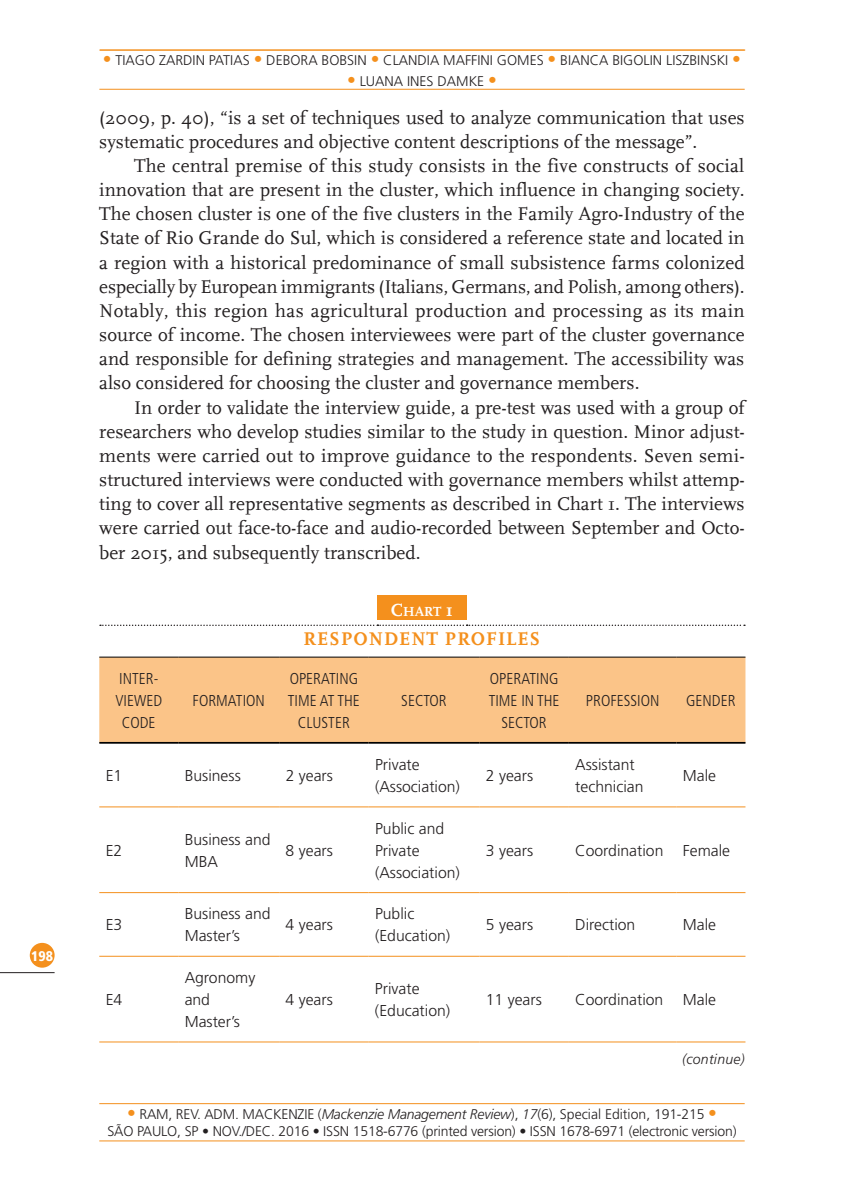
<style>
.page{position:relative;width:844px;height:1191px;background:#fff}
.page>*{position:absolute;margin:0;border:0;box-sizing:border-box;transform-origin:0 0}
.t1{font:19.25px/24.2px "FF Scala Definitiver";color:#231f20;text-align:justify}
.t2{font:700 19.25px "FF Scala Definitiver";letter-spacing:.05em;color:#f4901d}
.t3{font:300 15.75px/22.1px "Frutiger LT Std";color:#231f20}
.t4{font:300 condensed 15.75px/22.1px "Frutiger LT Std";color:#231f20;text-align:center}
.t5{font:300 14px/16.8px "Frutiger LT Std";color:#231f20;text-align:center}
.t6{font:italic 300 14px "Frutiger LT Std";letter-spacing:.02em;color:#231f20}
.t7{font:900 condensed 14px "Frutiger LT Std";color:#fff}
.t8{font:700 13.83px "FF Scala Definitiver";color:#fff}
.s1{font-size:17.5px;color:#f4901d}
.s2{font-size:18.38px}
.s3{font-style:italic}
</style>
<div class="page">
<div style="left:30px;top:943px;width:25px;height:24px;background:#f4901d;border-radius:50%"></div>
<hr style="left:0;top:972px;width:55px;height:1px;background:#231f20">
<hr style="left:99px;top:1140px;width:645px;height:1px;background:#f4901d">
<hr style="left:99px;top:1103px;width:645px;height:1px;background:#f4901d">
<hr style="left:100px;top:50px;width:645px;height:1px;background:#f4901d">
<hr style="left:99px;top:89px;width:645px;height:1px;background:#f4901d">
<hr style="left:99px;top:50px;width:645px;height:1px;background:#f4901d">
<div style="left:377px;top:595px;width:89px;height:25px;background:#f4901d"></div>
<svg style="left:100px;top:624px;width:644px;height:2px"></svg>
<div style="left:99px;top:657px;width:646px;height:85px;background:#fbc488"></div>
<hr style="left:99px;top:656px;width:79px;height:1px;background:#000">
<hr style="left:178px;top:656px;width:101px;height:1px;background:#000">
<hr style="left:279px;top:656px;width:89px;height:1px;background:#000">
<hr style="left:368px;top:656px;width:111px;height:1px;background:#000">
<hr style="left:479px;top:656px;width:89px;height:1px;background:#000">
<hr style="left:568px;top:656px;width:108px;height:1px;background:#000">
<hr style="left:676px;top:656px;width:69px;height:1px;background:#000">
<hr style="left:99px;top:742px;width:79px;height:1px;background:#000">
<hr style="left:178px;top:742px;width:101px;height:1px;background:#000">
<hr style="left:279px;top:742px;width:89px;height:1px;background:#000">
<hr style="left:368px;top:742px;width:111px;height:1px;background:#000">
<hr style="left:479px;top:742px;width:89px;height:1px;background:#000">
<hr style="left:568px;top:742px;width:108px;height:1px;background:#000">
<hr style="left:676px;top:742px;width:69px;height:1px;background:#000">
<hr style="left:99px;top:806px;width:79px;height:1px;background:#f4901d">
<hr style="left:178px;top:806px;width:101px;height:1px;background:#f4901d">
<hr style="left:279px;top:806px;width:89px;height:1px;background:#f4901d">
<hr style="left:368px;top:806px;width:111px;height:1px;background:#f4901d">
<hr style="left:479px;top:806px;width:89px;height:1px;background:#f4901d">
<hr style="left:568px;top:806px;width:108px;height:1px;background:#f4901d">
<hr style="left:676px;top:806px;width:69px;height:1px;background:#f4901d">
<hr style="left:99px;top:892px;width:79px;height:1px;background:#f4901d">
<hr style="left:178px;top:892px;width:101px;height:1px;background:#f4901d">
<hr style="left:279px;top:892px;width:89px;height:1px;background:#f4901d">
<hr style="left:368px;top:892px;width:111px;height:1px;background:#f4901d">
<hr style="left:479px;top:892px;width:89px;height:1px;background:#f4901d">
<hr style="left:568px;top:892px;width:108px;height:1px;background:#f4901d">
<hr style="left:676px;top:892px;width:69px;height:1px;background:#f4901d">
<hr style="left:99px;top:955px;width:79px;height:1px;background:#f4901d">
<hr style="left:178px;top:955px;width:101px;height:1px;background:#f4901d">
<hr style="left:279px;top:955px;width:89px;height:1px;background:#f4901d">
<hr style="left:368px;top:955px;width:111px;height:1px;background:#f4901d">
<hr style="left:479px;top:955px;width:89px;height:1px;background:#f4901d">
<hr style="left:568px;top:955px;width:108px;height:1px;background:#f4901d">
<hr style="left:676px;top:955px;width:69px;height:1px;background:#f4901d">
<hr style="left:99px;top:1041px;width:79px;height:1px;background:#f4901d">
<hr style="left:178px;top:1041px;width:101px;height:1px;background:#f4901d">
<hr style="left:279px;top:1041px;width:89px;height:1px;background:#f4901d">
<hr style="left:368px;top:1041px;width:111px;height:1px;background:#f4901d">
<hr style="left:479px;top:1041px;width:89px;height:1px;background:#f4901d">
<hr style="left:568px;top:1041px;width:108px;height:1px;background:#f4901d">
<hr style="left:676px;top:1041px;width:69px;height:1px;background:#f4901d">
<p class="t7" style="left:31px;top:947px;width:23px">198</p>
<p class="t5" style="left:103px;top:51px;width:639px"><span class="s1">•</span> tiago zardin patias <span class="s1">•</span> debora bobsin <span class="s1">•</span> clandia maffini gomes <span class="s1">•</span> bianca bigolin liszbinski <span class="s1">•</span></p>
<p class="t5" style="left:347px;top:72px;width:151px"><span class="s1">•</span> luana ines damke <span class="s1">•</span></p>
<p class="t1" style="left:99px;top:106px;width:646px">(2009, p. 40), “is a set of techniques used to analyze communication that uses systematic procedures and objective content descriptions of the message”.</p>
<p class="t1" style="left:99px;top:154px;width:646px;text-indent:35px">The central premise of this study consists in the five constructs of social innovation that are present in the cluster, which influence in changing society.<br>The chosen cluster is one of the five clusters in the Family Agro-Industry of the State of Rio Grande do Sul, which is considered a reference state and located in a region with a historical predominance of small subsistence farms colonized especially by European immigrants (Italians, Germans, and Polish, among others).<br>Notably, this region has agricultural production and processing as its main source of income. The chosen interviewees were part of the cluster governance and responsible for defining strategies and management. The accessibility was also considered for choosing the cluster and governance members.</p>
<p class="t1" style="left:99px;top:395px;width:646px;text-indent:35px">In order to validate the interview guide, a pre-test was used with a group of researchers who develop studies similar to the study in question. Minor adjust&shy;ments were carried out to improve guidance to the respondents. Seven semi&shy;structured interviews were conducted with governance members whilst attemp&shy;ting to cover all representative segments as described in Chart 1. The interviews were carried out face-to-face and audio-recorded between September and Octo&shy;ber 2015, and subsequently transcribed.</p>
<p class="t8" style="left:391px;top:603px;width:64px"><span class="s2">C</span>hart <span class="s2">1</span></p>
<p class="t2" style="left:303px;top:627px;width:235px">RESPONDENT PROFILES</p>
<p class="t4" style="left:115px;top:667px;width:48px">INTER-<br>VI EWED<br>CODE</p>
<p class="t4" style="left:288px;top:667px;width:73px">OPERATI NG<br>TIME AT THE<br>CLUSTER</p>
<p class="t4" style="left:488px;top:667px;width:72px">OPERATI NG<br>TIME IN THE<br>SECTOR</p>
<p class="t4" style="left:192px;top:689px;width:74px">FORMATION</p>
<p class="t4" style="left:401px;top:689px;width:47px">SECTOR</p>
<p class="t4" style="left:585px;top:689px;width:75px">PROFESSION</p>
<p class="t4" style="left:686px;top:689px;width:51px">GENDER</p>
<p class="t3" style="left:106px;top:764px;width:18px">E1</p>
<p class="t3" style="left:185px;top:764px;width:58px">Business</p>
<p class="t3" style="left:285px;top:764px;width:49px">2 years</p>
<p class="t3" style="left:375px;top:753px;width:86px">Private (Association)</p>
<p class="t3" style="left:486px;top:764px;width:49px">2 years</p>
<p class="t3" style="left:575px;top:753px;width:70px">Assistant technician</p>
<p class="t3" style="left:682px;top:764px;width:35px">Male</p>
<p class="t3" style="left:106px;top:839px;width:18px">E2</p>
<p class="t3" style="left:185px;top:828px;width:87px">Business and<br>MBA</p>
<p class="t3" style="left:285px;top:839px;width:49px">8 years</p>
<p class="t3" style="left:375px;top:817px;width:86px">Public and<br>Private (Association)</p>
<p class="t3" style="left:486px;top:839px;width:49px">3 years</p>
<p class="t3" style="left:575px;top:839px;width:156px">Coordination Female</p>
<p class="t3" style="left:106px;top:914px;width:18px">E3</p>
<p class="t3" style="left:185px;top:903px;width:87px">Business and<br>Master’s</p>
<p class="t3" style="left:285px;top:914px;width:49px">4 years</p>
<p class="t3" style="left:375px;top:903px;width:77px">Public (Education)</p>
<p class="t3" style="left:485px;top:914px;width:49px">5 years</p>
<p class="t3" style="left:575px;top:914px;width:62px">Direction</p>
<p class="t3" style="left:682px;top:914px;width:35px">Male</p>
<p class="t3" style="left:106px;top:988px;width:18px">E4</p>
<p class="t3" style="left:185px;top:966px;width:72px">Agronomy and<br>Master’s</p>
<p class="t3" style="left:285px;top:988px;width:49px">4 years</p>
<p class="t3" style="left:375px;top:977px;width:77px">Private (Education)</p>
<p class="t3" style="left:485px;top:988px;width:58px">11 years</p>
<p class="t3" style="left:575px;top:988px;width:142px">Coordination Male</p>
<p class="t6" style="left:682px;top:1051px;width:64px">(continue)</p>
<p class="t5" style="left:107px;top:1106px;width:630px"><span class="s1">•</span> RAM, REV. ADM. MACKENZIE (<span class="s3">Mackenzie Management Review</span>), <span class="s3">17</span>(6), Special Edition, 191-215 <span class="s1">•<br></span>SÃO PAULO, SP • NOV./DEC. 2016 • ISSN 1518-6776 (printed version) • ISSN 1678-6971 (electronic version)</p>
</div>
